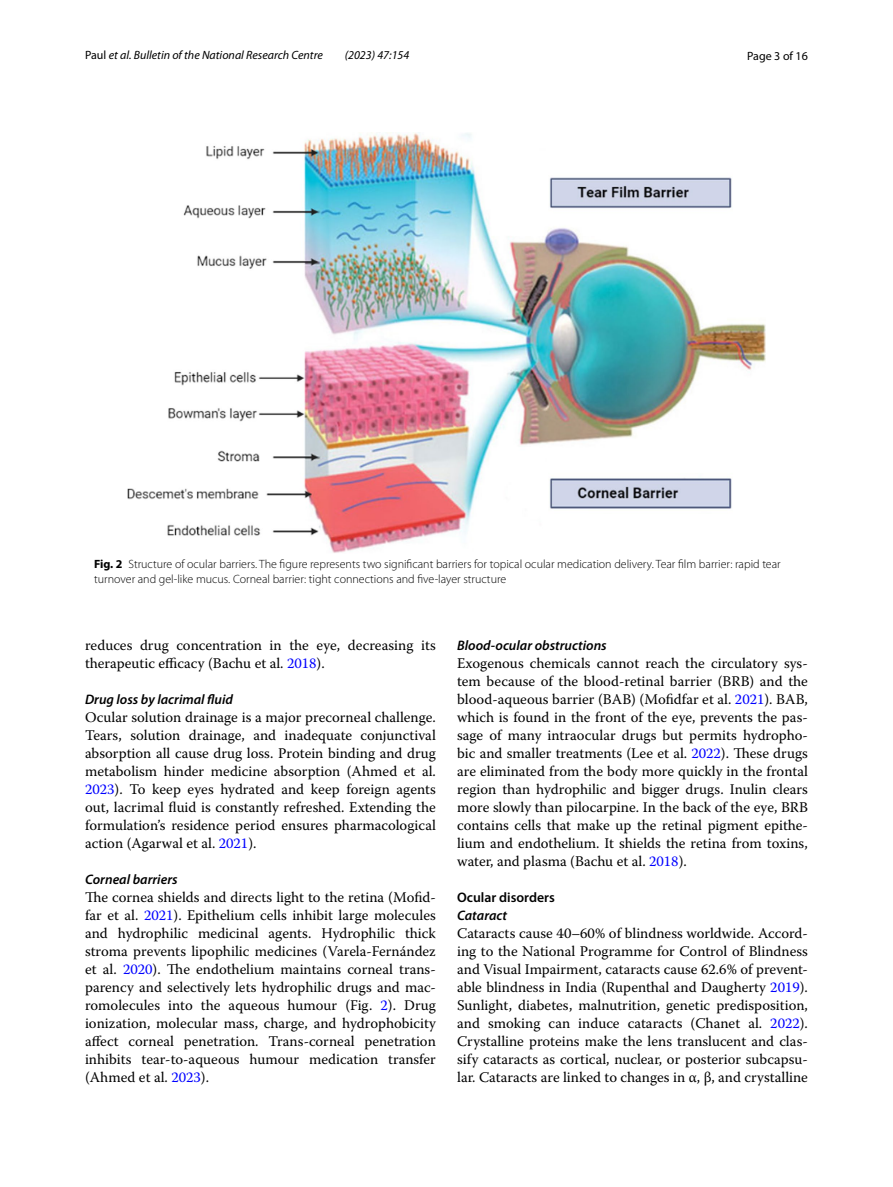
<style>
.page{position:relative;width:893px;height:1187px;background:#fff}
.page>*{position:absolute;margin:0;border:0;box-sizing:border-box;transform-origin:0 0}
.t1{font:14.7px/18px "Warnock Pro";color:#000;text-align:justify}
.t2{font:italic 600 13.8px "Myriad Pro";color:#000}
.t3{font:600 13.8px "Myriad Pro";color:#000}
.t4{font:300 12px/15px "Myriad Pro";color:#000}
.t5{font:italic 12px "Myriad Pro";color:#000}
.t6{font:12px "Myriad Pro";color:#000}
.s1{font-style:normal}
.s2{font-weight:700}
.s3{color:#00f}
</style>
<div class="page">
<img style="left:128px;top:133px;width:637px;height:420px">
<p class="t5" style="left:85px;top:48px;width:239px"><span class="s1">Paul</span> et al. Bulletin of the National Research Centre</p>
<p class="t5" style="left:345px;top:48px;width:66px">(2023) 47:154</p>
<p class="t6" style="left:747px;top:48px;width:62px">Page 3 of 16</p>
<p class="t4" style="left:94px;top:557px;width:688px"><span class="s2">Fig. 2</span> Structure of ocular barriers. The figure represents two significant barriers for topical ocular medication delivery. Tear film barrier: rapid tear turnover and gel-like mucus. Corneal barrier: tight connections and five-layer structure</p>
<p class="t1" style="left:85px;top:636px;width:352px">reduces drug concentration in the eye, decreasing its therapeutic efficacy (Bachu et al. <span class="s3">2018</span>).</p>
<p class="t2" style="left:85px;top:690px;width:149px">Drug loss by lacrimal fluid</p>
<p class="t1" style="left:85px;top:708px;width:352px">Ocular solution drainage is a major precorneal challenge.<br>Tears, solution drainage, and inadequate conjunctival absorption all cause drug loss. Protein binding and drug metabolism hinder medicine absorption (Ahmed et al.<br><span class="s3">2023</span>). To keep eyes hydrated and keep foreign agents out, lacrimal fluid is constantly refreshed. Extending the formulation’s residence period ensures pharmacological action (Agarwal et al. <span class="s3">2021</span>).</p>
<p class="t2" style="left:85px;top:870px;width:94px">Corneal barriers</p>
<p class="t1" style="left:85px;top:888px;width:352px">The cornea shields and directs light to the retina (Mofid&shy;far et al. <span class="s3">2021</span>). Epithelium cells inhibit large molecules and hydrophilic medicinal agents. Hydrophilic thick stroma prevents lipophilic medicines (Varela-Fernández et al. <span class="s3">2020</span>). The endothelium maintains corneal trans&shy;parency and selectively lets hydrophilic drugs and mac&shy;romolecules into the aqueous humour (Fig. <span class="s3">2</span>). Drug ionization, molecular mass, charge, and hydrophobicity affect corneal penetration. Trans-corneal penetration inhibits tear-to-aqueous humour medication transfer (Ahmed et al. <span class="s3">2023</span>).</p>
<p class="t2" style="left:457px;top:636px;width:151px">Blood‑ocular obstructions</p>
<p class="t1" style="left:457px;top:653px;width:352px">Exogenous chemicals cannot reach the circulatory sys&shy;tem because of the blood-retinal barrier (BRB) and the blood-aqueous barrier (BAB) (Mofidfar et al. <span class="s3">2021</span>). BAB, which is found in the front of the eye, prevents the pas&shy;sage of many intraocular drugs but permits hydropho&shy;bic and smaller treatments (Lee et al. <span class="s3">2022</span>). These drugs are eliminated from the body more quickly in the frontal region than hydrophilic and bigger drugs. Inulin clears more slowly than pilocarpine. In the back of the eye, BRB contains cells that make up the retinal pigment epithe&shy;lium and endothelium. It shields the retina from toxins, water, and plasma (Bachu et al. <span class="s3">2018</span>).</p>
<p class="t3" style="left:457px;top:888px;width:99px">Ocular disorders</p>
<p class="t2" style="left:457px;top:906px;width:52px">Cataract</p>
<p class="t1" style="left:457px;top:923px;width:352px">Cataracts cause 40–60% of blindness worldwide. Accord&shy;ing to the National Programme for Control of Blindness and Visual Impairment, cataracts cause 62.6% of prevent&shy;able blindness in India (Rupenthal and Daugherty <span class="s3">2019</span>).<br>Sunlight, diabetes, malnutrition, genetic predisposition, and smoking can induce cataracts (Chanet al. <span class="s3">2022</span>).<br>Crystalline proteins make the lens translucent and clas&shy;sify cataracts as cortical, nuclear, or posterior subcapsu&shy;lar. Cataracts are linked to changes in α, β, and crystalline</p>
</div>
